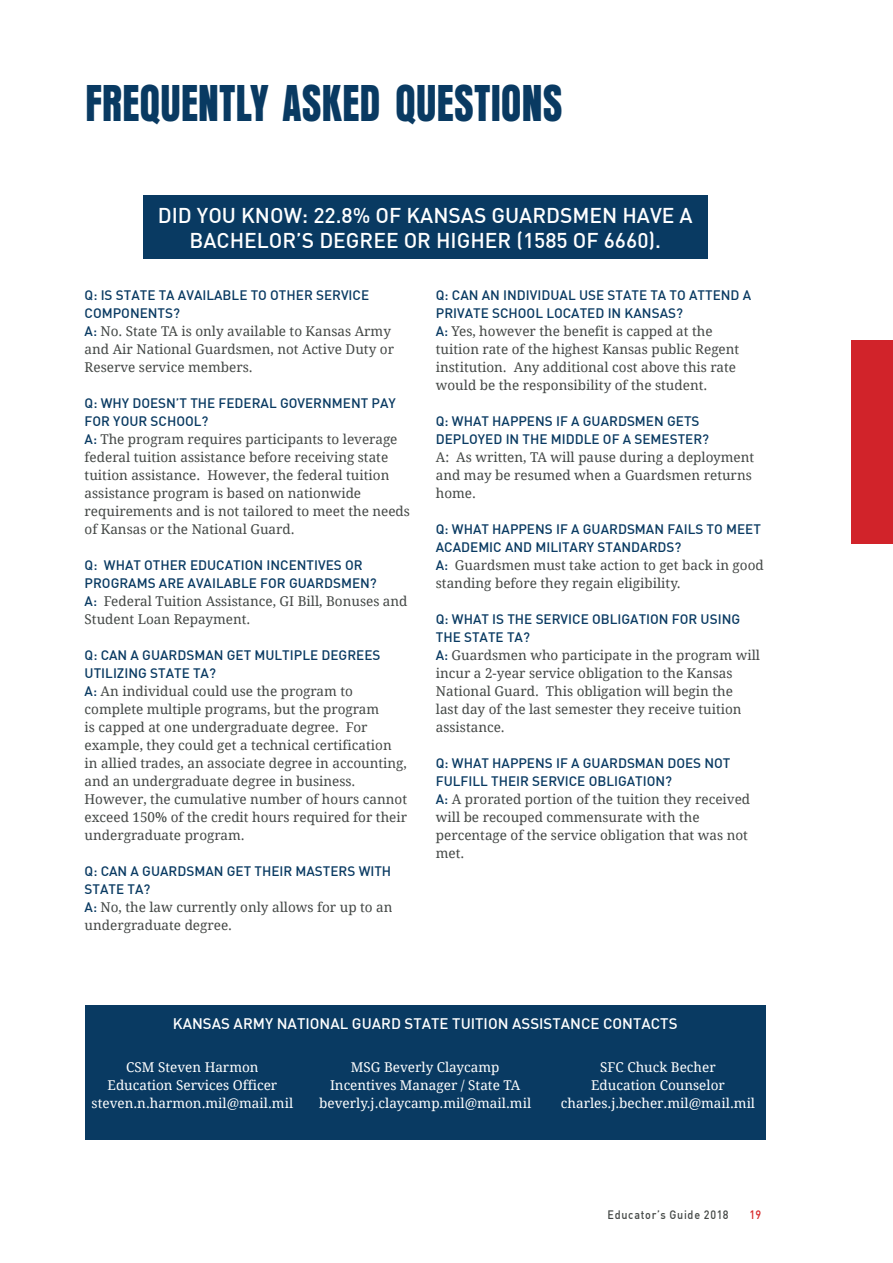
<style>
.page{position:relative;width:893px;height:1263px;background:#fff}
.page>*{position:absolute;margin:0;border:0;box-sizing:border-box;transform-origin:0 0}
.t1{font:54px "Anzeigen Gro D";color:#093a62;scale:.9 1}
.body{font:500 21px/25.2px "DIN";color:#fff;text-align:center}
.body-2{font:500 15px "DIN";color:#fff}
.body-3{font:13.5px/18px "Droid Serif";color:#434745}
.body-4{font:500 13.5px/18px "DIN";color:#093a62}
.body-5{font:13.5px "Droid Serif";color:#fff}
.t2{font:500 12px "DIN";letter-spacing:.065em;color:#434745;scale:.9 1}
.t3{font:500 12px "DIN";color:#d72729;scale:.9 1}
.s1{font-family:"DIN";font-weight:500;color:#093a62}
</style>
<div class="page">
<div style="left:143px;top:196px;width:565px;height:63px;background:#093a62"></div>
<div style="left:85px;top:1005px;width:680px;height:134px;background:#093a62"></div>
<div style="left:851px;top:340px;width:42px;height:204px;background:#d1232a"></div>
<p class="t1" style="left:85px;top:75px;width:532px">FREQUENTLY ASKED QUESTIONS</p>
<p class="body" style="left:158px;top:202px;width:537px">DID YOU KNOW: 22.8% OF KANSAS GUARDSMEN HAVE A<br>BACHELOR’S DEGREE OR HIGHER (1585 OF 6660).</p>
<p class="body-4" style="left:85px;top:286px;width:286px">Q: IS STATE TA AVAILABLE TO OTHER SERVICE<br>COMPONENTS?</p>
<p class="body-3" style="left:85px;top:322px;width:311px"><span class="s1">A:</span> No. State TA is only available to Kansas Army and Air National Guardsmen, not Active Duty or<br>Reserve service members.</p>
<p class="body-4" style="left:85px;top:394px;width:313px">Q: WHY DOESN’T THE FEDERAL GOVERNMENT PAY<br>FOR YOUR SCHOOL?</p>
<p class="body-3" style="left:85px;top:430px;width:327px"><span class="s1">A:</span> The program requires participants to leverage federal tuition assistance before receiving state tuition assistance. However, the federal tuition assistance program is based on nationwide requirements and is not tailored to meet the needs of Kansas or the National Guard.</p>
<p class="body-4" style="left:85px;top:556px;width:294px">Q: WHAT OTHER EDUCATION INCENTIVES OR<br>PROGRAMS ARE AVAILABLE FOR GUARDSMEN?</p>
<p class="body-3" style="left:85px;top:592px;width:324px"><span class="s1">A:</span> Federal Tuition Assistance, GI Bill, Bonuses and<br>Student Loan Repayment.</p>
<p class="body-4" style="left:85px;top:646px;width:297px">Q: CAN A GUARDSMAN GET MULTIPLE DEGREES<br>UTILIZING STATE TA?</p>
<p class="body-3" style="left:85px;top:682px;width:324px"><span class="s1">A:</span> An individual could use the program to complete multiple programs, but the program<br>is capped at one undergraduate degree. For example, they could get a technical certification in allied trades, an associate degree in accounting, and an undergraduate degree in business.<br>However, the cumulative number of hours cannot exceed 150% of the credit hours required for their undergraduate program.</p>
<p class="body-4" style="left:85px;top:862px;width:308px">Q: CAN A GUARDSMAN GET THEIR MASTERS WITH<br>STATE TA?</p>
<p class="body-3" style="left:85px;top:898px;width:309px"><span class="s1">A:</span> No, the law currently only allows for up to an undergraduate degree.</p>
<p class="body-4" style="left:436px;top:286px;width:317px">Q: CAN AN INDIVIDUAL USE STATE TA TO ATTEND A<br>PRIVATE SCHOOL LOCATED IN KANSAS?</p>
<p class="body-3" style="left:436px;top:322px;width:305px"><span class="s1">A:</span> Yes, however the benefit is capped at the tuition rate of the highest Kansas public Regent institution. Any additional cost above this rate would be the responsibility of the student.</p>
<p class="body-4" style="left:436px;top:412px;width:275px">Q: WHAT HAPPENS IF A GUARDSMEN GETS<br>DEPLOYED IN THE MIDDLE OF A SEMESTER?</p>
<p class="body-3" style="left:436px;top:448px;width:320px">A: As written, TA will pause during a deployment and may be resumed when a Guardsmen returns home.</p>
<p class="body-4" style="left:436px;top:520px;width:327px">Q: WHAT HAPPENS IF A GUARDSMAN FAILS TO MEET<br>ACADEMIC AND MILITARY STANDARDS?</p>
<p class="body-3" style="left:436px;top:556px;width:329px"><span class="s1">A:</span> Guardsmen must take action to get back in good standing before they regain eligibility.</p>
<p class="body-4" style="left:436px;top:610px;width:306px">Q: WHAT IS THE SERVICE OBLIGATION FOR USING<br>THE STATE TA?</p>
<p class="body-3" style="left:436px;top:646px;width:326px"><span class="s1">A:</span> Guardsmen who participate in the program will incur a 2-year service obligation to the Kansas National Guard. This obligation will begin the<br>last day of the last semester they receive tuition assistance.</p>
<p class="body-4" style="left:436px;top:754px;width:296px">Q: WHAT HAPPENS IF A GUARDSMAN DOES NOT<br>FULFILL THEIR SERVICE OBLIGATION?</p>
<p class="body-3" style="left:436px;top:790px;width:316px"><span class="s1">A:</span> A prorated portion of the tuition they received will be recouped commensurate with the percentage of the service obligation that was not met.</p>
<p class="body-2" style="left:173px;top:1014px;width:506px">KANSAS ARMY NATIONAL GUARD STATE TUITION ASSISTANCE CONTACTS</p>
<p class="body-5" style="left:126px;top:1059px;width:134px">CSM Steven Harmon</p>
<p class="body-5" style="left:108px;top:1077px;width:171px">Education Services Officer</p>
<p class="body-5" style="left:92px;top:1095px;width:203px">steven.n.harmon.mil@mail.mil</p>
<p class="body-5" style="left:600px;top:1059px;width:117px">SFC Chuck Becher</p>
<p class="body-5" style="left:591px;top:1077px;width:135px">Education Counselor</p>
<p class="body-5" style="left:561px;top:1095px;width:196px">charles.j.becher.mil@mail.mil</p>
<p class="body-5" style="left:351px;top:1059px;width:150px">MSG Beverly Claycamp</p>
<p class="body-5" style="left:330px;top:1077px;width:192px">Incentives Manager / State TA</p>
<p class="body-5" style="left:319px;top:1095px;width:213px">beverly.j.claycamp.mil@mail.mil</p>
<p class="t2" style="left:607px;top:1207px;width:136px">Educator’s Guide 2018</p>
<p class="t3" style="left:749px;top:1207px;width:15px">19</p>
</div>
